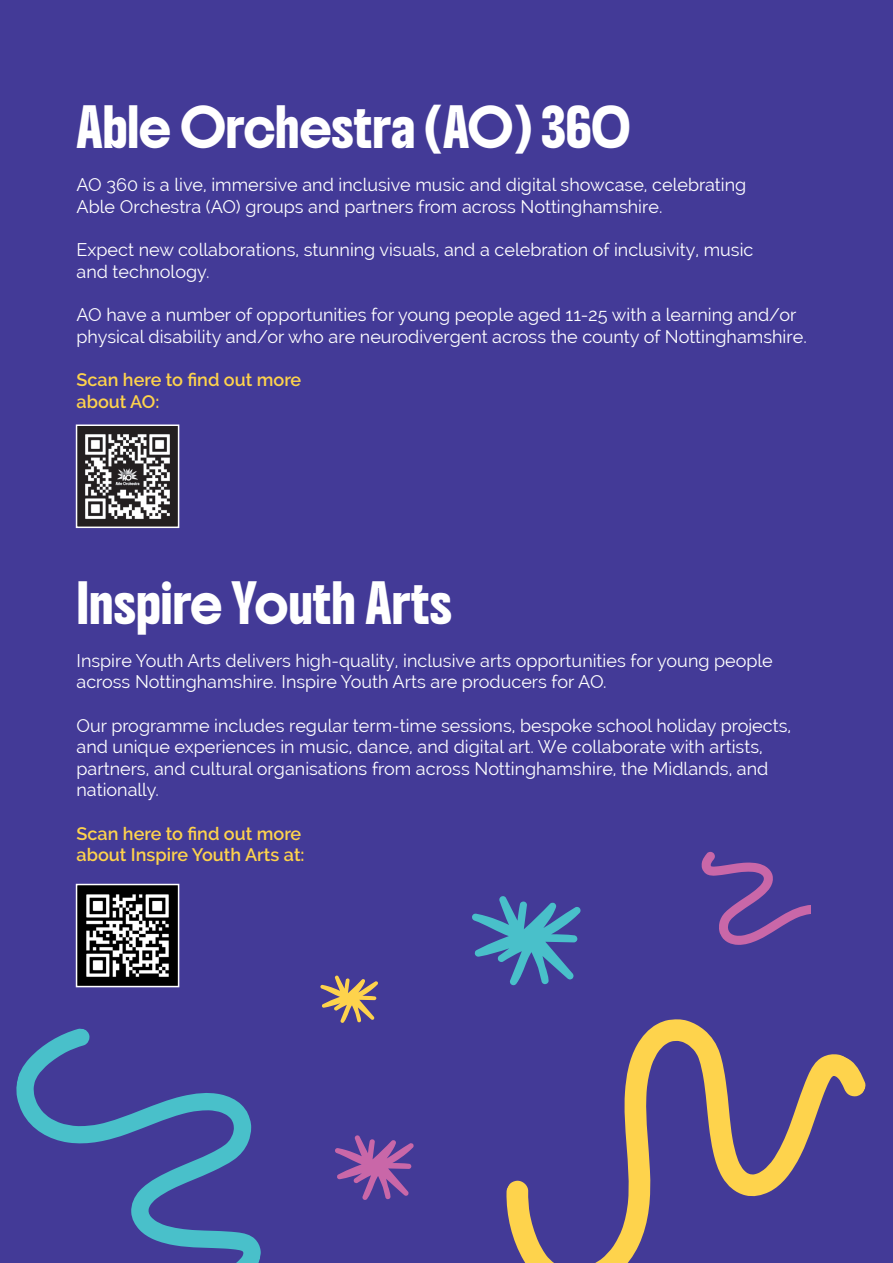
<style>
.page{position:relative;width:893px;height:1263px;background:#433a97}
.page>*{position:absolute;margin:0;border:0;box-sizing:border-box;transform-origin:0 0}
.t1{font:36px "Boldonse";color:#fff}
.t2{font:18px/21.6px "Raleway";color:#fff}
.t3{font:600 18px "Raleway";color:#fed34c}
</style>
<div class="page">
<svg style="left:320px;top:975px;width:58px;height:48px"></svg>
<svg style="left:16px;top:1028px;width:245px;height:235px"></svg>
<svg style="left:506px;top:1019px;width:360px;height:244px"></svg>
<svg style="left:335px;top:1135px;width:79px;height:65px"></svg>
<svg style="left:702px;top:852px;width:108px;height:93px"></svg>
<svg style="left:472px;top:896px;width:108px;height:89px"></svg>
<img style="left:79px;top:427px;width:97px;height:98px">
<div style="left:76px;top:424px;width:103px;height:104px;border:2px solid #fff"></div>
<img style="left:79px;top:887px;width:97px;height:97px">
<div style="left:76px;top:884px;width:103px;height:103px;border:2px solid #fff"></div>
<p class="t1" style="left:77px;top:115px;width:555px">Able Orchestra (AO) 360</p>
<p class="t2" style="left:77px;top:174px;width:671px">AO 360 is a live, immersive and inclusive music and digital showcase, celebrating</p>
<p class="t2" style="left:77px;top:196px;width:587px">Able Orchestra (AO) groups and partners from across Nottinghamshire.</p>
<p class="t2" style="left:77px;top:239px;width:678px">Expect new collaborations, stunning visuals, and a celebration of inclusivity, music</p>
<p class="t2" style="left:77px;top:261px;width:134px">and technology.</p>
<p class="t2" style="left:77px;top:304px;width:732px">AO have a number of opportunities for young people aged 11-25 with a learning and/or physical disability and/or who are neurodivergent across the county of Nottinghamshire.</p>
<p class="t3" style="left:77px;top:369px;width:226px">Scan here to find out more</p>
<p class="t3" style="left:77px;top:391px;width:84px">about AO:</p>
<p class="t1" style="left:77px;top:590px;width:377px">Inspire Youth Arts</p>
<p class="t2" style="left:77px;top:649px;width:698px">Inspire Youth Arts delivers high-quality, inclusive arts opportunities for young people across Nottinghamshire. Inspire Youth Arts are producers for AO.</p>
<p class="t2" style="left:77px;top:714px;width:716px">Our programme includes regular term-time sessions, bespoke school holiday projects, and unique experiences in music, dance, and digital art. We collaborate with artists,</p>
<p class="t2" style="left:77px;top:757px;width:693px">partners, and cultural organisations from across Nottinghamshire, the Midlands, and</p>
<p class="t2" style="left:77px;top:779px;width:84px">nationally.</p>
<p class="t3" style="left:77px;top:823px;width:226px">Scan here to find out more</p>
<p class="t3" style="left:77px;top:844px;width:230px">about Inspire Youth Arts at:</p>
</div>
